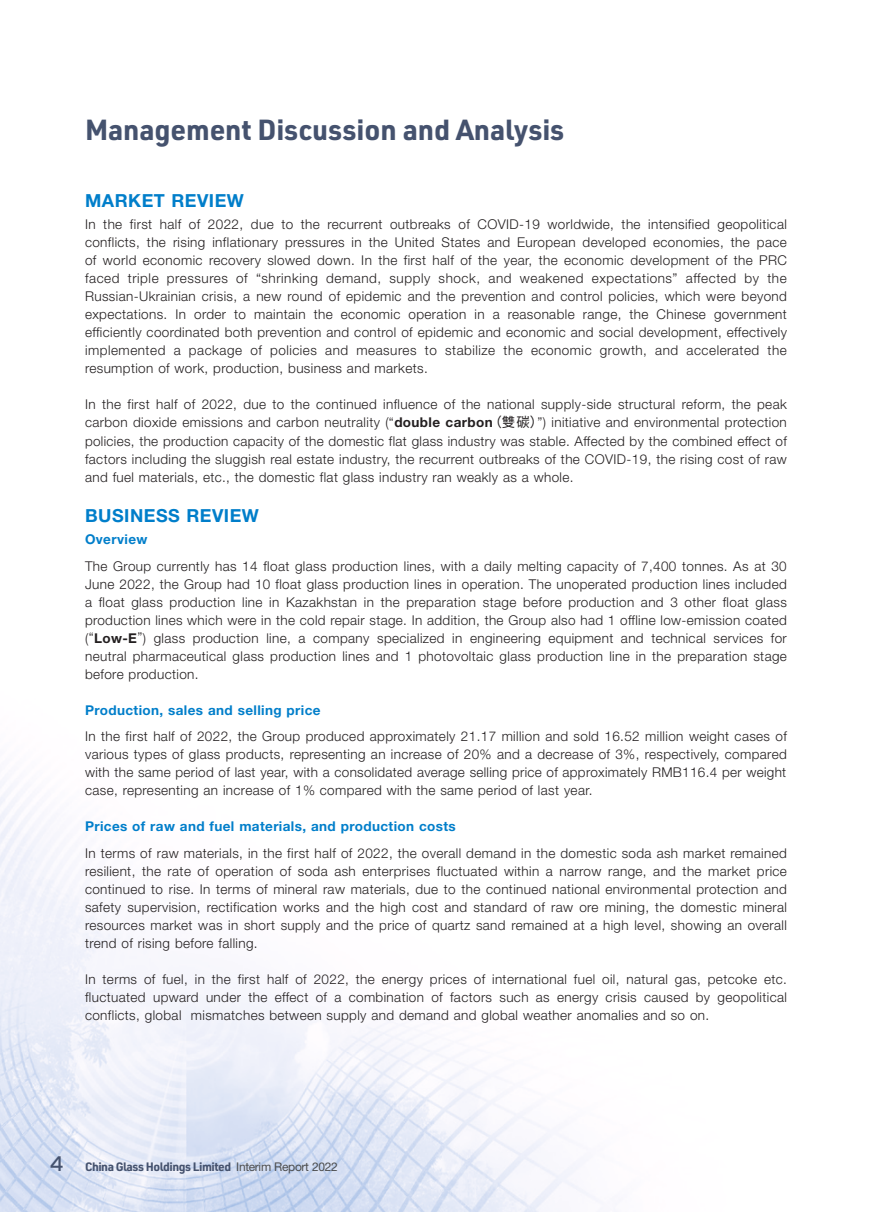
<style>
.page{position:relative;width:893px;height:1212px;background:#fff}
.page>*{position:absolute;margin:0;border:0;box-sizing:border-box;transform-origin:0 0}
.t1{font:700 28.5px "URWDIN";letter-spacing:-.005em;color:#45526e}
.Heading_1{font:700 18px "Helvetica Neue LT Std";letter-spacing:.03em;color:#007eca}
.Body_Text{font:300 13.5px/18px "Helvetica Neue LT Std";letter-spacing:.03em;color:#231f20;text-align:justify}
.Heading_2{font:700 13.5px "Helvetica Neue LT Std";letter-spacing:.03em;color:#007eca}
.t2{font:700 12px "URWDIN";letter-spacing:-.04em;color:#45526e}
.s1{font-weight:700}
.s2{font-family:"Source Han Sans TC";font-weight:400}
.s3{font-family:"Interstate";font-weight:400;font-size:21px}
.s4{font-family:"Helvetica Neue LT Std";font-weight:400;color:#4b4c4d}
</style>
<div class="page">
<img style="left:0;top:782px;width:591px;height:430px">
<h1 class="t1" style="left:85px;top:110px;width:481px">Management Discussion and Analysis</h1>
<p class="Heading_1" style="left:85px;top:190px;width:160px">MARKET REVIEW</p>
<p class="Body_Text" style="left:85px;top:215px;width:703px">In the first half of 2022, due to the recurrent outbreaks of COVID-19 worldwide, the intensified geopolitical conflicts, the rising inflationary pressures in the United States and European developed economies, the pace of world economic recovery slowed down. In the first half of the year, the economic development of the PRC faced triple pressures of “shrinking demand, supply shock, and weakened expectations” affected by the Russian-Ukrainian crisis, a new round of epidemic and the prevention and control policies, which were beyond expectations. In order to maintain the economic operation in a reasonable range, the Chinese government efficiently coordinated both prevention and control of epidemic and economic and social development, effectively implemented a package of policies and measures to stabilize the economic growth, and accelerated the resumption of work, production, business and markets.</p>
<p class="Body_Text" style="left:85px;top:395px;width:703px">In the first half of 2022, due to the continued influence of the national supply-side structural reform, the peak carbon dioxide emissions and carbon neutrality (“<span class="s1">double carbon</span><span class="s2">（雙碳）</span>”) initiative and environmental protection policies, the production capacity of the domestic flat glass industry was stable. Affected by the combined effect of factors including the sluggish real estate industry, the recurrent outbreaks of the COVID-19, the rising cost of raw and fuel materials, etc., the domestic flat glass industry ran weakly as a whole.</p>
<p class="Heading_1" style="left:85px;top:504px;width:175px">BUSINESS REVIEW</p>
<p class="Heading_2" style="left:85px;top:531px;width:64px">Overview</p>
<p class="Body_Text" style="left:85px;top:557px;width:703px">The Group currently has 14 float glass production lines, with a daily melting capacity of 7,400 tonnes. As at 30<br>June 2022, the Group had 10 float glass production lines in operation. The unoperated production lines included a float glass production line in Kazakhstan in the preparation stage before production and 3 other float glass production lines which were in the cold repair stage. In addition, the Group also had 1 offline low-emission coated (“<span class="s1">Low-E</span>”) glass production line, a company specialized in engineering equipment and technical services for neutral pharmaceutical glass production lines and 1 photovoltaic glass production line in the preparation stage before production.</p>
<p class="Heading_2" style="left:85px;top:702px;width:237px">Production, sales and selling price</p>
<p class="Body_Text" style="left:85px;top:727px;width:703px">In the first half of 2022, the Group produced approximately 21.17 million and sold 16.52 million weight cases of various types of glass products, representing an increase of 20% and a decrease of 3%, respectively, compared with the same period of last year, with a consolidated average selling price of approximately RMB116.4 per weight case, representing an increase of 1% compared with the same period of last year.</p>
<p class="Heading_2" style="left:85px;top:818px;width:372px">Prices of raw and fuel materials, and production costs</p>
<p class="Body_Text" style="left:85px;top:844px;width:703px">In terms of raw materials, in the first half of 2022, the overall demand in the domestic soda ash market remained resilient, the rate of operation of soda ash enterprises fluctuated within a narrow range, and the market price continued to rise. In terms of mineral raw materials, due to the continued national environmental protection and safety supervision, rectification works and the high cost and standard of raw ore mining, the domestic mineral resources market was in short supply and the price of quartz sand remained at a high level, showing an overall trend of rising before falling.</p>
<p class="Body_Text" style="left:85px;top:970px;width:703px">In terms of fuel, in the first half of 2022, the energy prices of international fuel oil, natural gas, petcoke etc. fluctuated upward under the effect of a combination of factors such as energy crisis caused by geopolitical conflicts, global mismatches between supply and demand and global weather anomalies and so on.</p>
<p class="t2" style="left:50px;top:1159px;width:290px"><span class="s3">4</span> China Glass Holdings Limited <span class="s4">Interim Report 2022</span></p>
</div>
